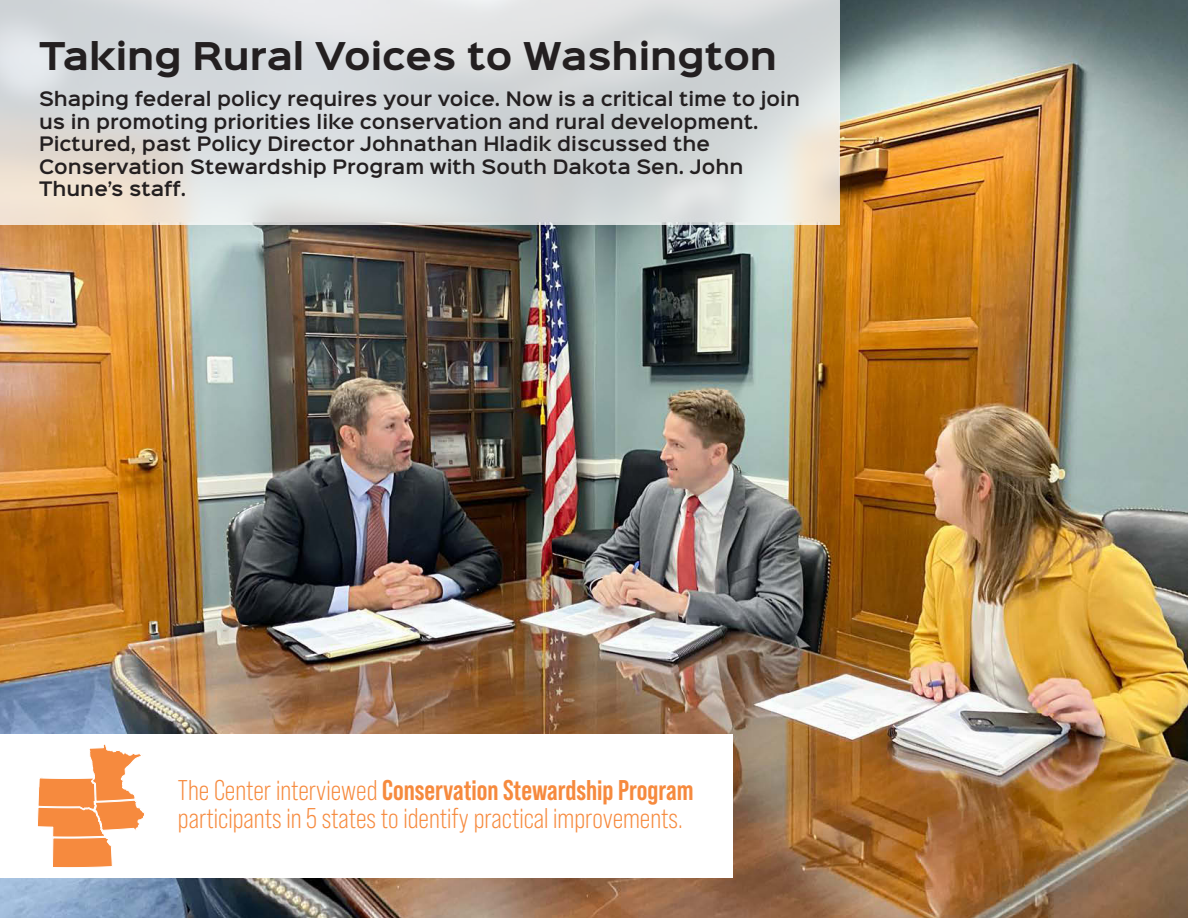
<style>
.page{position:relative;width:1188px;height:918px;background:#fff}
.page>*{position:absolute;margin:0;border:0;box-sizing:border-box;transform-origin:0 0}
.cal_holidayA15{font:700 34.5px "Sinkin Sans 700";color:#231f20}
.t1{font:28.5px "Bebas Neue Pro";color:#f68a3e}
.t2{font:700 28.5px "Bebas Neue Pro";color:#f68a3e}
.cal_holidayA15-2{font:600 18px/22.5px "Sinkin Sans 600";color:#231f20}
.s1{font-weight:400}
</style>
<div class="page">
<img style="left:0;top:0;width:1188px;height:918px">
<svg style="left:0;top:0;width:840px;height:225px;background:#d9dbdb"></svg>
<div style="left:0;top:734px;width:733px;height:144px;background:#fff"></div>
<svg style="left:37px;top:744px;width:107px;height:124px"></svg>
<p class="cal_holidayA15" style="left:39px;top:38px;width:740px">Taking Rural Voices to Washington</p>
<p class="cal_holidayA15-2" style="left:39px;top:86px;width:762px">Shaping federal policy requires your voice. Now is a critical time to join us in promoting priorities like conservation and rural development.<br>Pictured, past Policy Director Johnathan Hladik discussed the Conservation Stewardship Program with South Dakota Sen. John Thune’s staff.</p>
<p class="t2" style="left:178px;top:774px;width:517px"><span class="s1">The Center interviewed</span> Conservation Stewardship Program</p>
<p class="t1" style="left:178px;top:803px;width:506px">participants in 5 states to identify practical improvements.</p>
</div>
